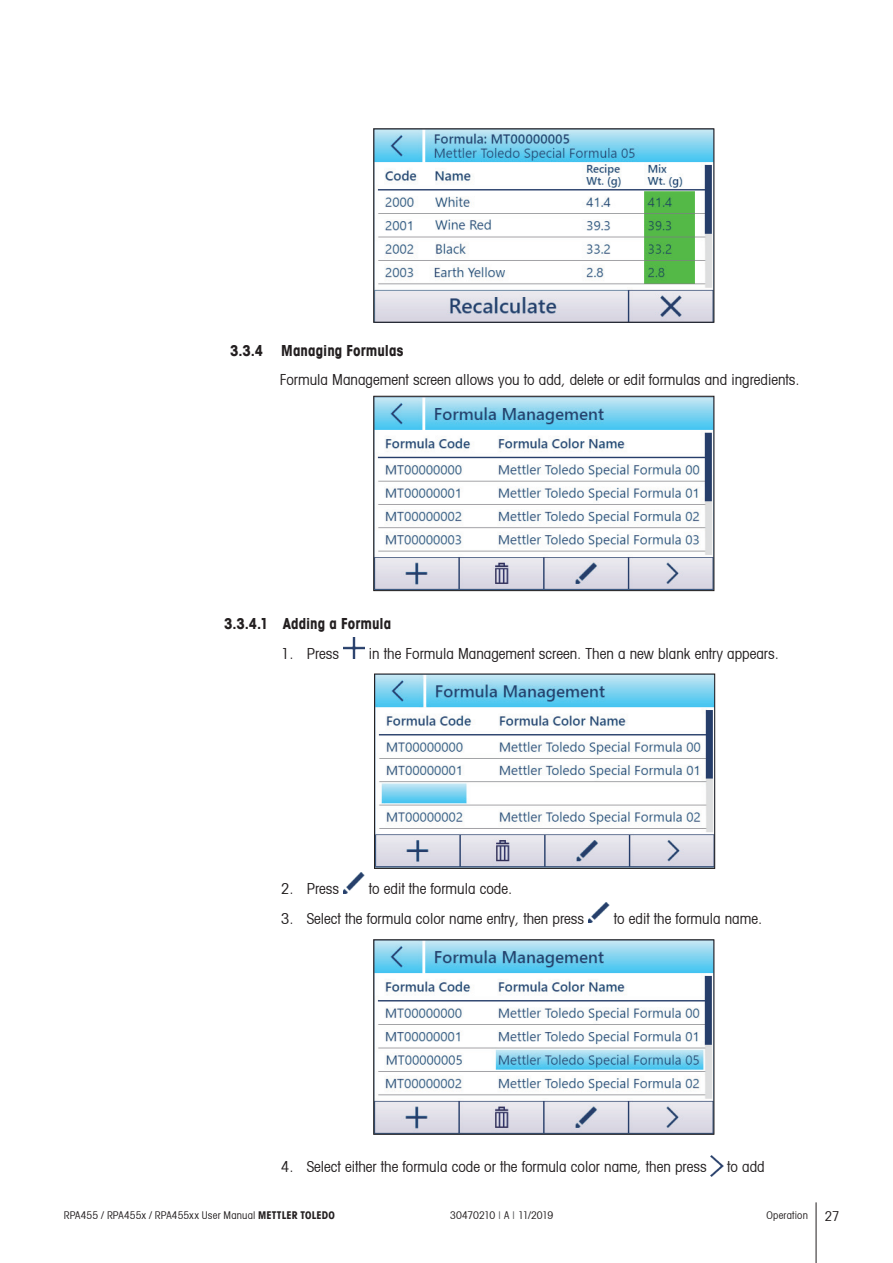
<style>
.page{position:relative;width:893px;height:1263px;background:#fff}
.page>*{position:absolute;margin:0;border:0;box-sizing:border-box;transform-origin:0 0}
._00-Body{font:condensed 15px "Avant Garde";color:#231f20}
.t1{font:700 condensed 15px "Avant Garde";color:#231f20}
.t2{font:condensed 13.5px "Avant Garde";color:#231f20}
.t3{font:condensed 10.5px "Avant Garde";letter-spacing:.005em;color:#231f20}
.t4{font:condensed 10.5px "Avant Garde";letter-spacing:-.04em;color:#231f20}
.s1{font-weight:700}
.s2{color:#57585a}
</style>
<div class="page">
<img style="left:376px;top:131px;width:336px;height:189px">
<img style="left:376px;top:398px;width:336px;height:191px">
<div style="left:374px;top:396px;width:340px;height:195px;border:1px solid #231f20"></div>
<img style="left:343px;top:637px;width:22px;height:21px">
<img style="left:376px;top:676px;width:337px;height:191px">
<div style="left:374px;top:674px;width:341px;height:195px;border:1px solid #231f20"></div>
<img style="left:343px;top:873px;width:22px;height:20px">
<img style="left:588px;top:902px;width:22px;height:21px">
<img style="left:376px;top:942px;width:336px;height:190px">
<img style="left:711px;top:1155px;width:12px;height:21px">
<hr style="left:816px;top:1202px;width:1px;height:61px;background:#231f20">
<p class="t1" style="left:230px;top:340px;width:175px">3.3.4 Managing Formulas</p>
<p class="_00-Body" style="left:280px;top:370px;width:521px">Formula Management screen allows you to add, delete or edit formulas and ingredients.</p>
<p class="t1" style="left:224px;top:614px;width:168px">3.3.4.1 Adding a Formula</p>
<p class="_00-Body" style="left:281px;top:644px;width:60px">1. Press</p>
<p class="_00-Body" style="left:369px;top:644px;width:411px">in the Formula Management screen. Then a new blank entry appears.</p>
<p class="_00-Body" style="left:281px;top:879px;width:60px">2. Press</p>
<p class="_00-Body" style="left:369px;top:879px;width:145px">to edit the formula code.</p>
<p class="_00-Body" style="left:281px;top:909px;width:304px">3. Select the formula color name entry, then press</p>
<p class="_00-Body" style="left:614px;top:909px;width:150px">to edit the formula name.</p>
<p class="_00-Body" style="left:281px;top:1157px;width:427px">4. Select either the formula code or the formula color name, then press</p>
<p class="_00-Body" style="left:727px;top:1157px;width:39px">to add</p>
<p class="t3" style="left:64px;top:1209px;width:273px">RPA455 / RPA455x / RPA455xx User Manual <span class="s1">METTLER TOLEDO</span></p>
<p class="t4" style="left:450px;top:1209px;width:104px">30470210 <span class="s2">|</span> A <span class="s2">|</span> 11/2019</p>
<p class="t3" style="left:766px;top:1209px;width:43px">Operation</p>
<p class="t2" style="left:825px;top:1207px;width:16px">27</p>
</div>
